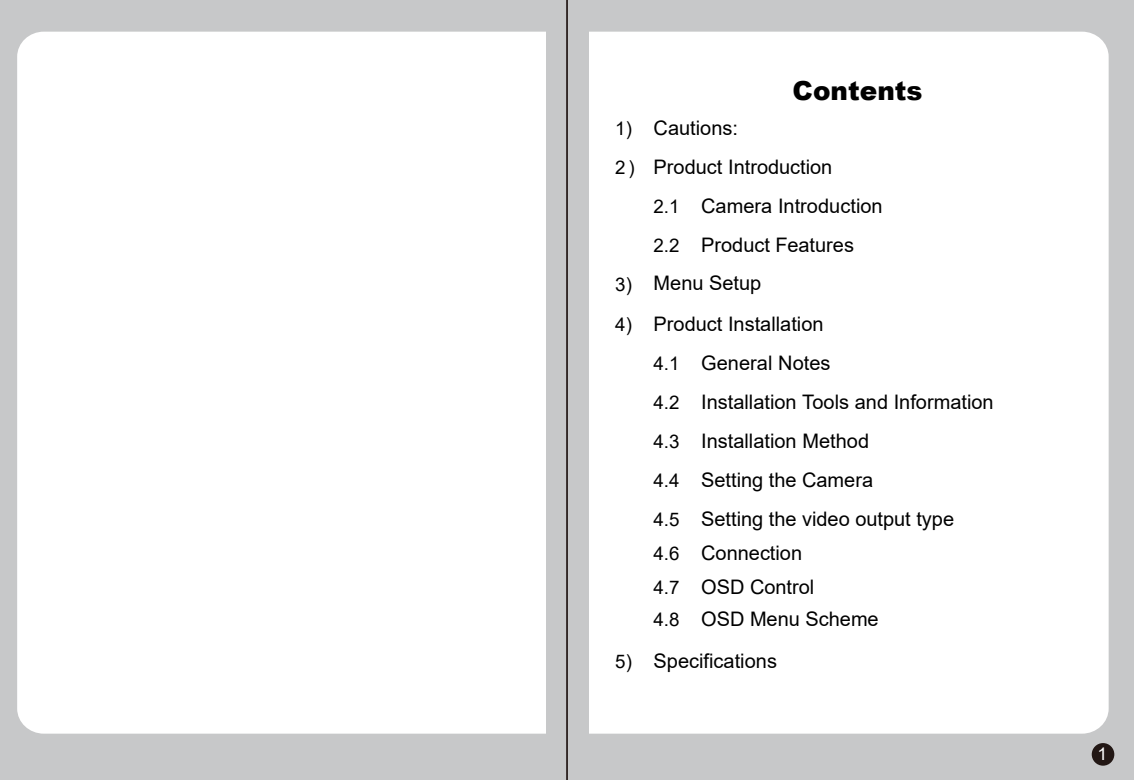
<style>
.page{position:relative;width:1134px;height:780px;background:#c7c8c9}
.page>*{position:absolute;margin:0;border:0;box-sizing:border-box;transform-origin:0 0}
.t1{font:900 26.25px "Arial";color:#000}
.t2{font:20px/39px "Arial";color:#000}
.t3{font:18.75px "Arial";color:#000}
.t4{font:17.5px "Arial";color:#fff}
.s1{font-size:18.75px}
</style>
<div class="page">
<div style="left:17px;top:32px;width:1092px;height:701px;background:#fff;border-radius:26px"></div>
<div style="left:546px;top:0;width:42px;height:780px;background:#c7c8c9"></div>
<div style="left:1092px;top:743px;width:22px;height:22px;background:#221714;border-radius:50%"></div>
<hr style="left:566px;top:0;width:2px;height:780px;background:#221714">
<h1 class="t1" style="left:793px;top:71px;width:131px">Contents</h1>
<p class="t2" style="left:615px;top:109px;width:124px"><span class="s1">1)</span> Cautions:</p>
<p class="t2" style="left:615px;top:148px;width:219px"><span class="s1">2 )</span> Product Introduction</p>
<p class="t2" style="left:654px;top:186px;width:231px"><span class="s1">2.1</span> Camera Introduction</p>
<p class="t2" style="left:654px;top:225px;width:202px"><span class="s1">2.2</span> Product Features</p>
<p class="t2" style="left:615px;top:263px;width:148px"><span class="s1">3)</span> Menu Setup</p>
<p class="t2" style="left:615px;top:304px;width:210px"><span class="s1">4)</span> Product Installation</p>
<p class="t2" style="left:654px;top:343px;width:342px"><span class="s1">4.1</span> General Notes<br><span class="s1">4.2</span> Installation Tools and Information<br><span class="s1">4.3</span> Installation Method<br><span class="s1">4.4</span> Setting the Camera</p>
<p class="t3" style="left:654px;top:506px;width:27px">4.5</p>
<p class="t2" style="left:701px;top:499px;width:254px">Setting the video output type</p>
<p class="t2" style="left:654px;top:533px;width:150px"><span class="s1">4.6</span> Connection</p>
<p class="t2" style="left:654px;top:570px;width:227px;line-height:32.5px;text-indent:48px">OSD Control<br><span class="s1">4.8</span> OSD Menu Scheme</p>
<p class="t3" style="left:654px;top:574px;width:27px">4.7</p>
<p class="t2" style="left:615px;top:641px;width:163px"><span class="s1">5)</span> Specifications</p>
<p class="t4" style="left:1097px;top:741px;width:11px">1</p>
</div>
